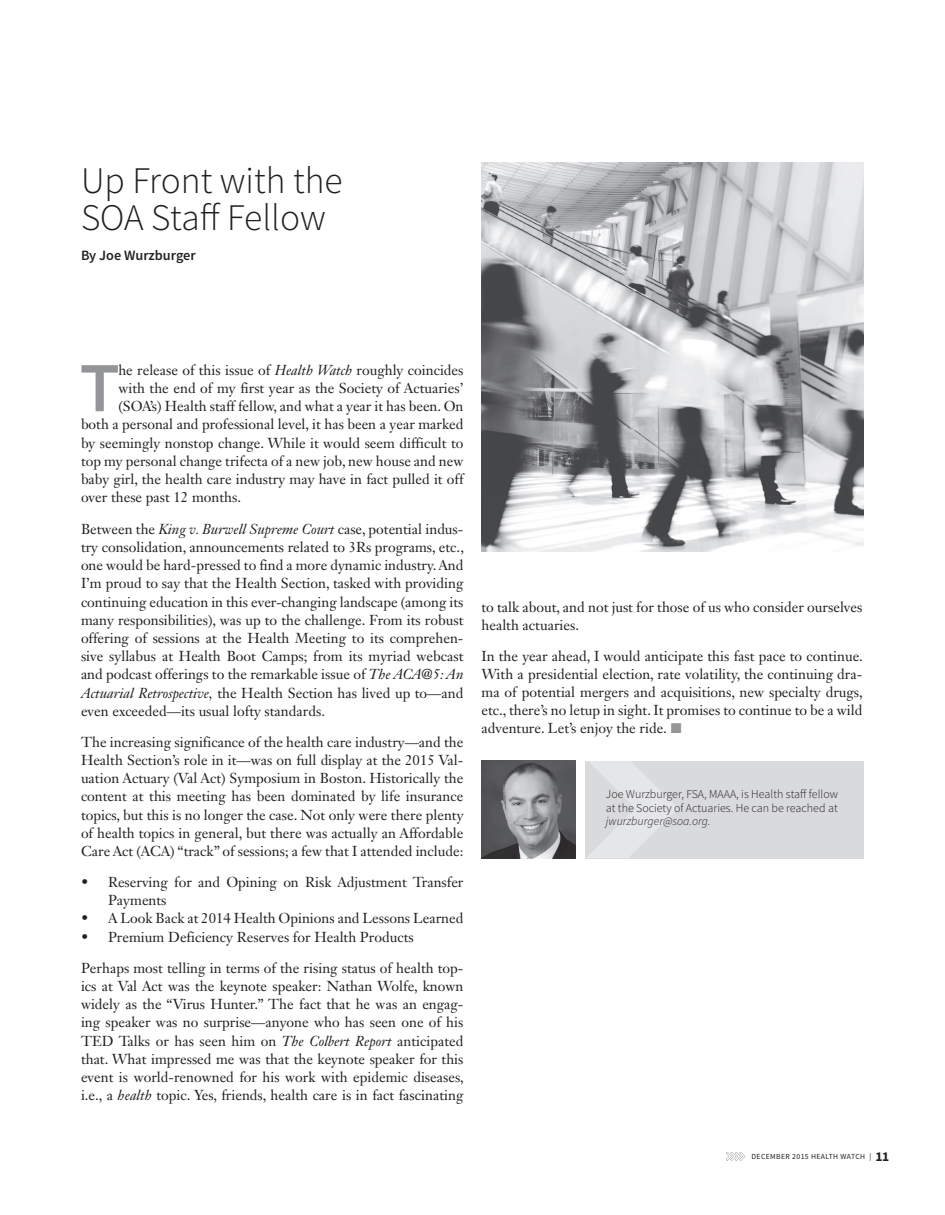
<style>
.page{position:relative;width:945px;height:1215px;background:#fff}
.page>*{position:absolute;margin:0;border:0;box-sizing:border-box;transform-origin:0 0}
.t1{font:800 65.1px "Avenir LT Std";color:#939598}
.t2{font:300 37.5px/37.5px "Source Sans Pro";color:#231f20}
.t3{font:14.25px/18.1px "Janson Text LT Std";color:#231f20;text-align:justify}
.t4{font:600 14.25px "Source Sans Pro";color:#231f20}
.t5{font:300 12px/13.5px "Source Sans Pro";color:#231f20}
.t6{font:italic 300 12px "Source Sans Pro";color:#231f20}
.t7{font:7.8px "Source Sans Pro";letter-spacing:.05em;color:#231f20}
.s1{font-style:italic}
.s2{color:#939598}
.s3{font-weight:700;font-size:13.5px}
</style>
<div class="page">
<svg style="left:726px;top:1152px;width:19px;height:9px"></svg>
<div style="left:586px;top:761px;width:278px;height:97px;background:#d9dadc"></div>
<img style="left:482px;top:761px;width:94px;height:97px">
<svg style="left:587px;top:761px;width:89px;height:97px"></svg>
<img style="left:482px;top:162px;width:382px;height:390px">
<h2 class="t2" style="left:81px;top:162px;width:263px">Up Front with the<br>SOA Staff Fellow</h2>
<p class="t4" style="left:81px;top:247px;width:116px">By Joe Wurzburger</p>
<h1 class="t1" style="left:81px;top:350px;width:39px">T</h1>
<p class="t3" style="left:118px;top:361px;width:347px">he release of this issue of <span class="s1">Health Watch</span> roughly coincides</p>
<p class="t3" style="left:118px;top:379px;width:347px">with the end of my first year as the Society of Actuaries’</p>
<p class="t3" style="left:118px;top:397px;width:347px">(SOA’s) Health staff fellow, and what a year it has been. On</p>
<p class="t3" style="left:81px;top:415px;width:384px">both a personal and professional level, it has been a year marked</p>
<p class="t3" style="left:81px;top:433px;width:384px">by seemingly nonstop change. While it would seem difficult to</p>
<p class="t3" style="left:81px;top:452px;width:384px">top my personal change trifecta of a new job, new house and new</p>
<p class="t3" style="left:81px;top:470px;width:384px">baby girl, the health care industry may have in fact pulled it off</p>
<p class="t3" style="left:81px;top:488px;width:162px">over these past 12 months.</p>
<p class="t3" style="left:81px;top:520px;width:385px">Between the <span class="s1">King v. Burwell Supreme Court</span> case, potential indus&shy;try consolidation, announcements related to 3Rs programs, etc., one would be hard-pressed to find a more dynamic industry. And I’m proud to say that the Health Section, tasked with providing continuing education in this ever-changing landscape (among its many responsibilities), was up to the challenge. From its robust offering of sessions at the Health Meeting to its comprehen&shy;sive syllabus at Health Boot Camps; from its myriad webcast and podcast offerings to the remarkable issue of <span class="s1">The ACA@5: An Actuarial Retrospective,</span> the Health Section has lived up to—and even exceeded—its usual lofty standards.</p>
<p class="t3" style="left:81px;top:733px;width:384px">The increasing significance of the health care industry—and the Health Section’s role in it—was on full display at the 2015 Val&shy;uation Actuary (Val Act) Symposium in Boston. Historically the content at this meeting has been dominated by life insurance topics, but this is no longer the case. Not only were there plenty of health topics in general, but there was actually an Affordable Care Act (ACA) “track” of sessions; a few that I attended include:</p>
<p class="t3" style="left:108px;top:873px;width:357px;text-indent:-27px">• Reserving for and Opining on Risk Adjustment Transfer<br>Payments</p>
<p class="t3" style="left:81px;top:909px;width:384px">• A Look Back at 2014 Health Opinions and Lessons Learned</p>
<p class="t3" style="left:81px;top:921px;width:384px;line-height:31.2px">• Premium Deficiency Reserves for Health Products<br>Perhaps most telling in terms of the rising status of health top-</p>
<p class="t3" style="left:81px;top:977px;width:385px">ics at Val Act was the keynote speaker: Nathan Wolfe, known widely as the “Virus Hunter.” The fact that he was an engag&shy;ing speaker was no surprise—anyone who has seen one of his TED Talks or has seen him on <span class="s1">The Colbert Report</span> anticipated that. What impressed me was that the keynote speaker for this event is world-renowned for his work with epidemic diseases, i.e., a <span class="s1">health</span> topic. Yes, friends, health care is in fact fascinating</p>
<p class="t3" style="left:481px;top:598px;width:382px">to talk about, and not just for those of us who consider ourselves health actuaries.</p>
<p class="t3" style="left:481px;top:647px;width:383px">In the year ahead, I would anticipate this fast pace to continue.<br>With a presidential election, rate volatility, the continuing dra&shy;ma of potential mergers and acquisitions, new specialty drugs, etc., there’s no letup in sight. It promises to continue to be a wild adventure. Let’s enjoy the ride. <span class="s2">■</span></p>
<p class="t5" style="left:606px;top:787px;width:234px">Joe Wurzburger, FSA, MAAA, is Health staff fellow at the Society of Actuaries. He can be reached at</p>
<p class="t6" style="left:606px;top:814px;width:106px">jwurzburger@soa.org.</p>
<p class="t7" style="left:752px;top:1152px;width:139px">DECEMBER 2015 HEALTH WATCH | <span class="s3">11</span></p>
</div>
